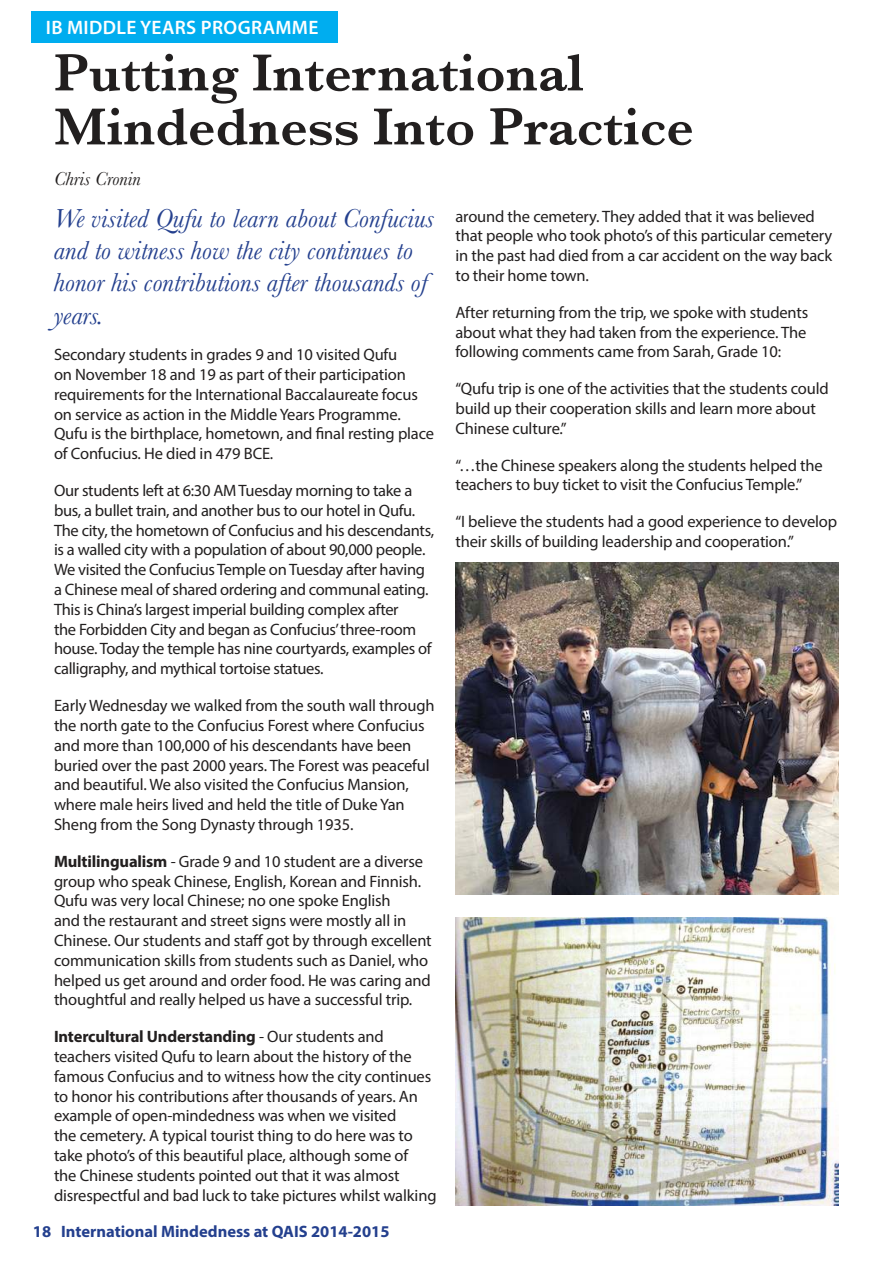
<style>
.page{position:relative;width:893px;height:1263px;background:#fff}
.page>*{position:absolute;margin:0;border:0;box-sizing:border-box;transform-origin:0 0}
.t1{font:600 54px/54px "Baskerville";color:#221f1f}
.t2{font:italic 27px/32.4px "Baskerville";color:#24408e}
.t3{font:600 19.5px "Myriad Pro";letter-spacing:.02em;color:#fff}
.t4{font:italic 19.5px "Baskerville";color:#221f1f}
.t5{font:16.5px/19.8px "Myriad Pro";letter-spacing:-.01em;color:#221f1f}
.t6{font:700 16.5px "Myriad Pro";color:#24408e}
.s1{font-weight:700}
</style>
<div class="page">
<div style="left:32px;top:11px;width:306px;height:32px;background:#00adef"></div>
<img style="left:455px;top:562px;width:384px;height:332px">
<img style="left:455px;top:918px;width:384px;height:287px">
<p class="t3" style="left:46px;top:20px;width:274px">IB MIDDLE YEARS PROGRAMME</p>
<h1 class="t1" style="left:54px;top:50px;width:641px">Putting International<br>Mindedness Into Practice</h1>
<p class="t4" style="left:54px;top:171px;width:88px">Chris Cronin</p>
<h2 class="t2" style="left:54px;top:204px;width:382px">We visited Qufu to learn about Confucius and to witness how the city continues to honor his contributions after thousands of years.</h2>
<p class="t5" style="left:54px;top:346px;width:382px">Secondary students in grades 9 and 10 visited Qufu<br>on November 18 and 19 as part of their participation requirements for the International Baccalaureate focus on service as action in the Middle Years Programme.<br>Qufu is the birthplace, hometown, and inal resting place of Confucius. He died in 479 BCE.</p>
<p class="t5" style="left:54px;top:482px;width:382px">Our students left at 6:30 AM Tuesday morning to take a bus, a bullet train, and another bus to our hotel in Qufu.<br>The city, the hometown of Confucius and his descendants, is a walled city with a population of about 90,000 people.<br>We visited the Confucius Temple on Tuesday after having a Chinese meal of shared ordering and communal eating.<br>This is China’s largest imperial building complex after<br>the Forbidden City and began as Confucius’ three-room house. Today the temple has nine courtyards, examples of calligraphy, and mythical tortoise statues.</p>
<p class="t5" style="left:54px;top:697px;width:382px">Early Wednesday we walked from the south wall through the north gate to the Confucius Forest where Confucius and more than 100,000 of his descendants have been buried over the past 2000 years. The Forest was peaceful and beautiful. We also visited the Confucius Mansion, where male heirs lived and held the title of Duke Yan Sheng from the Song Dynasty through 1935.</p>
<p class="t5" style="left:54px;top:853px;width:379px"><span class="s1">Multilingualism</span> - Grade 9 and 10 student are a diverse group who speak Chinese, English, Korean and Finnish.<br>Qufu was very local Chinese; no one spoke English<br>and the restaurant and street signs were mostly all in Chinese. Our students and staf got by through excellent communication skills from students such as Daniel, who helped us get around and order food. He was caring and thoughtful and really helped us have a successful trip.</p>
<p class="t5" style="left:54px;top:1028px;width:384px"><span class="s1">Intercultural Understanding</span> - Our students and teachers visited Qufu to learn about the history of the famous Confucius and to witness how the city continues to honor his contributions after thousands of years. An example of open-mindedness was when we visited<br>the cemetery. A typical tourist thing to do here was to take photo’s of this beautiful place, although some of<br>the Chinese students pointed out that it was almost disrespectful and bad luck to take pictures whilst walking</p>
<p class="t6" style="left:33px;top:1225px;width:358px">18 International Mindedness at QAIS 2014-2015</p>
<p class="t5" style="left:455px;top:208px;width:378px">around the cemetery. They added that it was believed that people who took photo’s of this particular cemetery in the past had died from a car accident on the way back to their home town.</p>
<p class="t5" style="left:455px;top:304px;width:354px">After returning from the trip, we spoke with students about what they had taken from the experience. The following comments came from Sarah, Grade 10:</p>
<p class="t5" style="left:455px;top:380px;width:375px">“Qufu trip is one of the activities that the students could build up their cooperation skills and learn more about<br>Chinese culture.”</p>
<p class="t5" style="left:455px;top:457px;width:369px">“…the Chinese speakers along the students helped the teachers to buy ticket to visit the Confucius Temple.”</p>
<p class="t5" style="left:455px;top:513px;width:383px">“I believe the students had a good experience to develop their skills of building leadership and cooperation.”</p>
</div>
